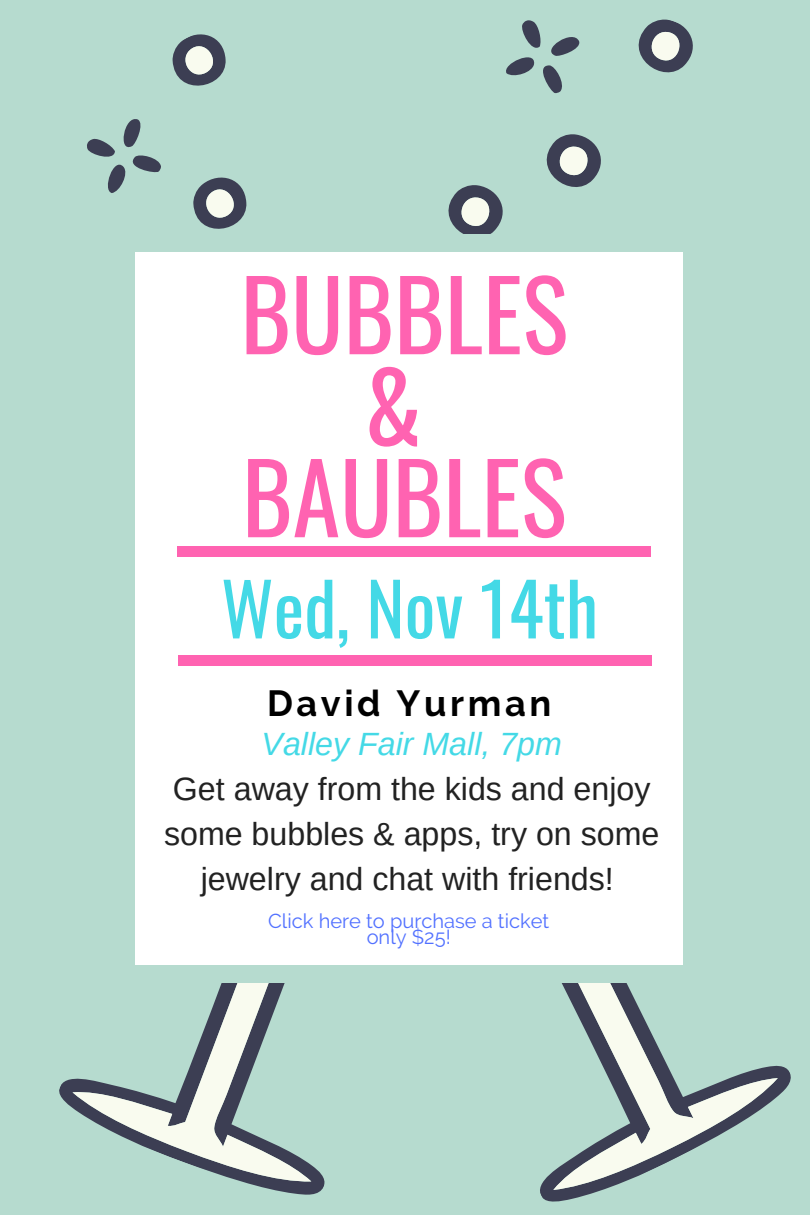
<style>
.page{position:relative;width:810px;height:1215px;background:#b6dbcf}
.page>*{position:absolute;margin:0;border:0;box-sizing:border-box;transform-origin:0 0}
.t1{font:96.6px/91.6px "Oswald";color:#ff63b1;text-align:center}
.t2{font:72.4px "Oswald";color:#44d9e6}
.t3{font:700 36.2px "Raleway";letter-spacing:.1em;color:#000}
.t4{font:32.2px/45px "Arimo";color:#222;text-align:center}
.t5{font:italic 32.2px "Arimo";color:#44d9e6}
.t6{font:20.2px/16.4px "Raleway";color:#5271ff;text-align:center}
</style>
<div class="page">
<svg style="left:67px;top:1078px;width:74px;height:68px"></svg>
<svg style="left:141px;top:983px;width:650px;height:212px"></svg>
<svg style="left:87px;top:19px;width:606px;height:215px"></svg>
<svg style="left:423px;top:983px;width:362px;height:219px"></svg>
<div style="left:126px;top:241px;width:565px;height:734px;background:#fff"></div>
<div style="left:683px;top:965px;width:17px;height:18px;background:#b6dbcf"></div>
<div style="left:117px;top:250px;width:17px;height:717px;background:#b6dbcf"></div>
<div style="left:117px;top:965px;width:17px;height:18px;background:#b6dbcf"></div>
<div style="left:683px;top:250px;width:17px;height:717px;background:#b6dbcf"></div>
<div style="left:133px;top:965px;width:552px;height:18px;background:#b6dbcf"></div>
<div style="left:683px;top:234px;width:17px;height:17px;background:#b6dbcf"></div>
<div style="left:117px;top:234px;width:17px;height:17px;background:#b6dbcf"></div>
<div style="left:133px;top:234px;width:552px;height:17px;background:#b6dbcf"></div>
<div style="left:177px;top:546px;width:474px;height:10px;background:#ff63b1"></div>
<div style="left:179px;top:656px;width:473px;height:10px;background:#ff63b1"></div>
<h1 class="t1" style="left:240px;top:265px;width:329px">BUBBLES &amp;<br>BAUBLES</h1>
<h2 class="t2" style="left:221px;top:552px;width:379px">Wed, Nov 14th</h2>
<p class="t3" style="left:267px;top:682px;width:286px">David Yurman</p>
<p class="t5" style="left:262px;top:725px;width:302px">Valley Fair Mall, 7pm</p>
<p class="t4" style="left:164px;top:766px;width:497px">Get away from the kids and enjoy some bubbles &amp; apps, try on some jewelry and chat with friends!</p>
<p class="t6" style="left:268px;top:912px;width:283px">Click here to purchase a ticket only $25!</p>
</div>
